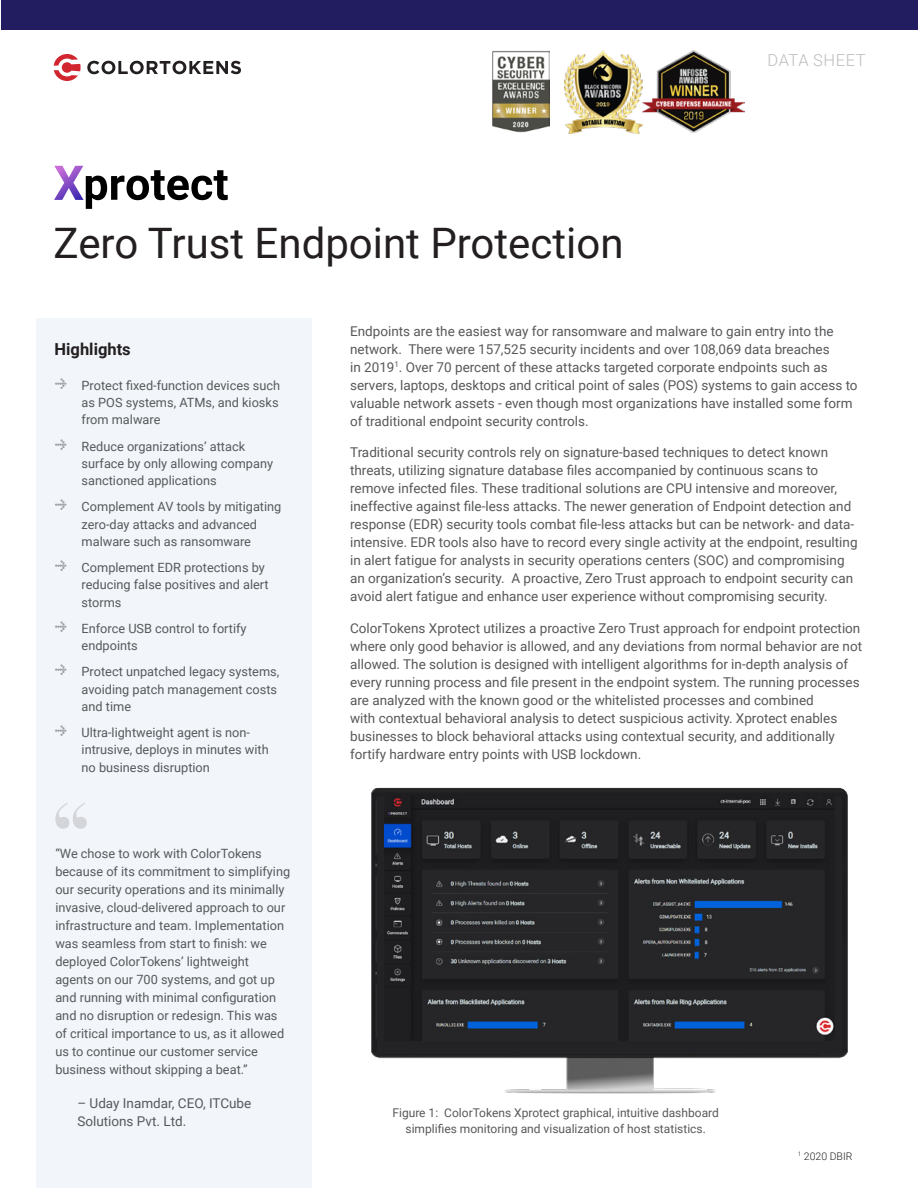
<style>
.page{position:relative;width:918px;height:1188px;background:#fff}
.page>*{position:absolute;margin:0;border:0;box-sizing:border-box;transform-origin:0 0}
.Header_Large{font:42px "Roboto";color:#231f20}
.t1{font:700 16.5px "Roboto";color:#231f20}
.t2{font:300 16.5px "Roboto";letter-spacing:.035em;color:#bcbdc0}
.t3{font:13.5px/18px "Roboto";color:#57585a}
.t4{font:12.75px/17.2px "Roboto";color:#57585a}
.Sub_Header{font:12px/16.5px "Roboto";color:#57585a;text-align:center}
.Sub_Header-2{font:300 10.5px "Roboto";color:#231f20}
</style>
<div class="page">
<div style="left:36px;top:319px;width:275px;height:869px;background:#f2f6fa"></div>
<div style="left:1px;top:0;width:917px;height:29px;background:#221d60"></div>
<svg style="left:87px;top:61px;width:154px;height:13px"></svg>
<svg style="left:54px;top:54px;width:27px;height:27px"></svg>
<img style="left:493px;top:50px;width:57px;height:83px">
<img style="left:564px;top:50px;width:180px;height:83px">
<svg style="left:54px;top:166px;width:174px;height:43px"></svg>
<img style="left:371px;top:788px;width:477px;height:305px">
<div style="left:377px;top:796px;width:465px;height:257px;background:#232224"></div>
<img style="left:384px;top:796px;width:450px;height:243px">
<svg style="left:55px;top:803px;width:32px;height:26px"></svg>
<p class="Header_Large" style="left:54px;top:214px;width:571px">Zero Trust Endpoint Protection</p>
<p class="t2" style="left:768px;top:49px;width:100px">DATA SHEET</p>
<p class="t1" style="left:55px;top:338px;width:78px">Highlights</p>
<p class="t4" style="left:82px;top:376px;width:200px">Protect fixed-function devices such as POS systems, ATMs, and kiosks from malware</p>
<p class="t4" style="left:82px;top:437px;width:193px">Reduce organizations’ attack surface by only allowing company sanctioned applications</p>
<p class="t4" style="left:82px;top:498px;width:201px">Complement AV tools by mitigating zero-day attacks and advanced malware such as ransomware</p>
<p class="t4" style="left:82px;top:558px;width:189px">Complement EDR protections by reducing false positives and alert storms</p>
<p class="t4" style="left:82px;top:619px;width:167px">Enforce USB control to fortify endpoints</p>
<p class="t4" style="left:82px;top:663px;width:199px">Protect unpatched legacy systems, avoiding patch management costs and time</p>
<p class="t4" style="left:82px;top:723px;width:189px">Ultra-lightweight agent is non&shy;intrusive, deploys in minutes with no business disruption</p>
<p class="t3" style="left:350px;top:322px;width:509px">Endpoints are the easiest way for ransomware and malware to gain entry into the network. There were 157,525 security incidents and over 108,069 data breaches<br>in 2019<sup>1</sup>. Over 70 percent of these attacks targeted corporate endpoints such as servers, laptops, desktops and critical point of sales (POS) systems to gain access to valuable network assets - even though most organizations have installed some form of traditional endpoint security controls.</p>
<p class="t3" style="left:350px;top:443px;width:509px">Traditional security controls rely on signature-based techniques to detect known threats, utilizing signature database files accompanied by continuous scans to remove infected files. These traditional solutions are CPU intensive and moreover, ineffective against file-less attacks. The newer generation of Endpoint detection and response (EDR) security tools combat file-less attacks but can be network- and data&shy;intensive. EDR tools also have to record every single activity at the endpoint, resulting in alert fatigue for analysts in security operations centers (SOC) and compromising an organization’s security. A proactive, Zero Trust approach to endpoint security can avoid alert fatigue and enhance user experience without compromising security.</p>
<p class="t3" style="left:350px;top:619px;width:514px">ColorTokens Xprotect utilizes a proactive Zero Trust approach for endpoint protection where only good behavior is allowed, and any deviations from normal behavior are not allowed. The solution is designed with intelligent algorithms for in-depth analysis of every running process and file present in the endpoint system. The running processes are analyzed with the known good or the whitelisted processes and combined<br>with contextual behavioral analysis to detect suspicious activity. Xprotect enables businesses to block behavioral attacks using contextual security, and additionally fortify hardware entry points with USB lockdown.</p>
<p class="t4" style="left:55px;top:844px;width:236px;line-height:18px">“We chose to work with ColorTokens because of its commitment to simplifying our security operations and its minimally invasive, cloud-delivered approach to our infrastructure and team. Implementation was seamless from start to finish: we deployed ColorTokens’ lightweight agents on our 700 systems, and got up and running with minimal configuration and no disruption or redesign. This was of critical importance to us, as it allowed us to continue our customer service business without skipping a beat.”</p>
<p class="t3" style="left:77px;top:1094px;width:175px">– Uday Inamdar, CEO, ITCube<br>Solutions Pvt. Ltd.</p>
<p class="Sub_Header" style="left:392px;top:1104px;width:328px">Figure 1: ColorTokens Xprotect graphical, intuitive dashboard simplifies monitoring and visualization of host statistics.</p>
<p class="Sub_Header-2" style="left:798px;top:1149px;width:56px"><sup>1</sup> 2020 DBIR</p>
</div>
